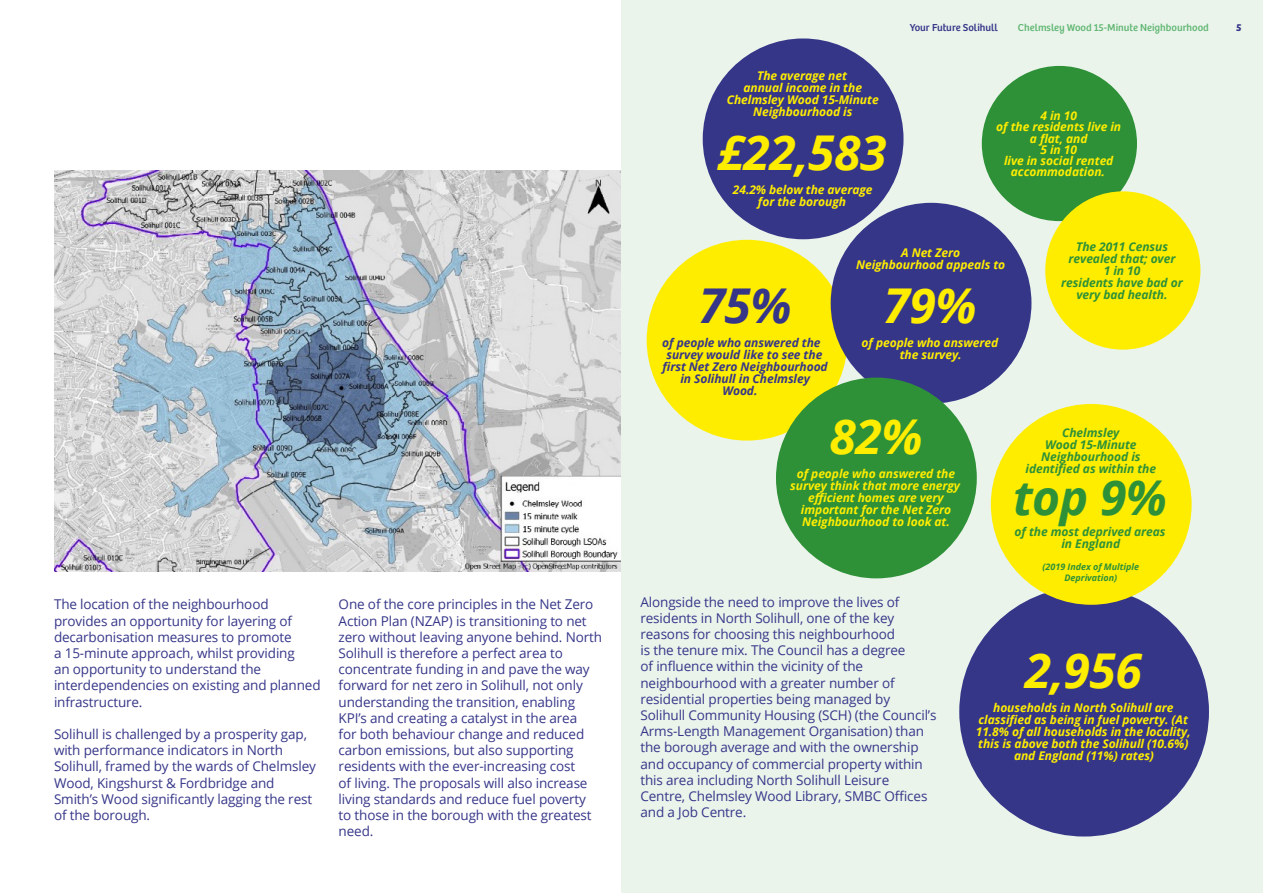
<style>
.page{position:relative;width:1263px;height:893px;background:#fff}
.page>*{position:absolute;margin:0;border:0;box-sizing:border-box;transform-origin:0 0}
.t1{font:italic 700 48px "Open Sans";letter-spacing:-.01em;color:#ffed00}
.t2{font:italic 700 48px "Open Sans";color:#2e9138}
.t3{font:italic 700 48px "Open Sans";color:#363689}
.t4{font:13.5px/16.2px "Open Sans";letter-spacing:-.01em;color:#363689}
.t5{font:italic 700 12px/12px "Open Sans";letter-spacing:-.005em;color:#ffed00;text-align:center}
.t6{font:italic 700 12px/12px "Open Sans";letter-spacing:-.005em;color:#2e9138;text-align:center}
.t7{font:italic 700 12px "Open Sans";letter-spacing:-.005em;color:#363689}
.t8{font:10.5px "Bree";color:#62b774}
.t9{font:10.5px "Bree";color:#363689}
.t10{font:700 10.5px "Bree";color:#363689}
.t11{font:italic 700 9px/10.8px "Open Sans";letter-spacing:-.005em;color:#2e9138;text-align:center}
</style>
<div class="page">
<img style="left:55px;top:170px;width:566px;height:401px">
<div style="left:621px;top:0;width:642px;height:893px;background:#eaf4eb"></div>
<div style="left:959px;top:587px;width:250px;height:249px;background:#363689;border-radius:50%"></div>
<div style="left:647px;top:240px;width:200px;height:201px;background:#ffed00;border-radius:50%"></div>
<div style="left:831px;top:203px;width:200px;height:201px;background:#363689;border-radius:50%"></div>
<div style="left:776px;top:378px;width:201px;height:200px;background:#2e9138;border-radius:50%"></div>
<div style="left:991px;top:404px;width:200px;height:201px;background:#ffed00;border-radius:50%"></div>
<div style="left:982px;top:66px;width:155px;height:155px;background:#2e9138;border-radius:50%"></div>
<div style="left:1045px;top:191px;width:155px;height:159px;background:#ffed00;border-radius:50%"></div>
<div style="left:703px;top:38px;width:200px;height:201px;background:#363689;border-radius:50%"></div>
<p class="t4" style="left:54px;top:596px;width:268px">The location of the neighbourhood provides an opportunity for layering of decarbonisation measures to promote<br>a 15-minute approach, whilst providing<br>an opportunity to understand the interdependencies on existing and planned infrastructure.</p>
<p class="t4" style="left:54px;top:726px;width:263px">Solihull is challenged by a prosperity gap, with performance indicators in North Solihull, framed by the wards of Chelmsley Wood, Kingshurst &amp; Fordbridge and Smith’s Wood significantly lagging the rest of the borough.</p>
<p class="t4" style="left:339px;top:596px;width:265px">One of the core principles in the Net Zero Action Plan (NZAP) is transitioning to net zero without leaving anyone behind. North Solihull is therefore a perfect area to concentrate funding in and pave the way forward for net zero in Solihull, not only understanding the transition, enabling KPI’s and creating a catalyst in the area<br>for both behaviour change and reduced carbon emissions, but also supporting residents with the ever-increasing cost<br>of living. The proposals will also increase living standards and reduce fuel poverty to those in the borough with the greatest need.</p>
<p class="t5" style="left:727px;top:70px;width:153px">The average net<br>annual income in the<br>Chelmsley Wood 15-Minute<br>Neighbourhood is</p>
<h1 class="t1" style="left:717px;top:119px;width:171px">£22,583</h1>
<p class="t5" style="left:733px;top:184px;width:141px">24.2% below the average for the borough</p>
<p class="t9" style="left:910px;top:19px;width:90px">Your Future Solihull</p>
<p class="t8" style="left:1018px;top:19px;width:193px">Chelmsley Wood 15-Minute Neighbourhood</p>
<p class="t10" style="left:1236px;top:19px;width:7px">5</p>
<p class="t5" style="left:996px;top:110px;width:126px;line-height:11.2px">4 in 10<br>of the residents live in a flat, and<br>5 in 10<br>live in social rented accommodation.</p>
<h1 class="t3" style="left:699px;top:271px;width:95px">75%</h1>
<p class="t7" style="left:662px;top:334px;width:160px">of people who answered the</p>
<p class="t7" style="left:666px;top:346px;width:157px">survey would like to see the</p>
<p class="t7" style="left:663px;top:358px;width:167px">first Net Zero Neighbourhood</p>
<p class="t7" style="left:680px;top:370px;width:131px">in Solihull in Chelmsley</p>
<p class="t7" style="left:722px;top:382px;width:37px">Wood.</p>
<p class="t5" style="left:856px;top:246px;width:151px">A Net Zero<br>Neighbourhood appeals to</p>
<h1 class="t1" style="left:883px;top:271px;width:95px">79%</h1>
<p class="t5" style="left:862px;top:336px;width:138px">of people who answered the survey.</p>
<h1 class="t1" style="left:829px;top:403px;width:95px">82%</h1>
<p class="t5" style="left:790px;top:468px;width:171px">of people who answered the survey think that more energy efficient homes are very important for the Net Zero<br>Neighbourhood to look at.</p>
<p class="t6" style="left:1061px;top:240px;width:123px">The 2011 Census revealed that; over<br>1 in 10<br>residents have bad or very bad health.</p>
<p class="t6" style="left:1025px;top:427px;width:132px">Chelmsley<br>Wood 15-Minute<br>Neighbourhood is identified as within the</p>
<h1 class="t2" style="left:1013px;top:464px;width:155px">top 9%</h1>
<p class="t6" style="left:1014px;top:526px;width:152px">of the most deprived areas in England</p>
<p class="t11" style="left:1042px;top:561px;width:98px">(2019 Index of Multiple<br>Deprivation)</p>
<p class="t4" style="left:640px;top:593px;width:298px">Alongside the need to improve the lives of residents in North Solihull, one of the key reasons for choosing this neighbourhood<br>is the tenure mix. The Council has a degree<br>of influence within the vicinity of the neighbourhood with a greater number of residential properties being managed by Solihull Community Housing (SCH) (the Council’s Arms-Length Management Organisation) than the borough average and with the ownership and occupancy of commercial property within this area including North Solihull Leisure Centre, Chelmsley Wood Library, SMBC Offices and a Job Centre.</p>
<h1 class="t1" style="left:1025px;top:637px;width:119px">2,956</h1>
<p class="t5" style="left:976px;top:701px;width:216px">households in North Solihull are classified as being in fuel poverty. (At 11.8% of all households in the locality, this is above both the Solihull (10.6%) and England (11%) rates)</p>
</div>
